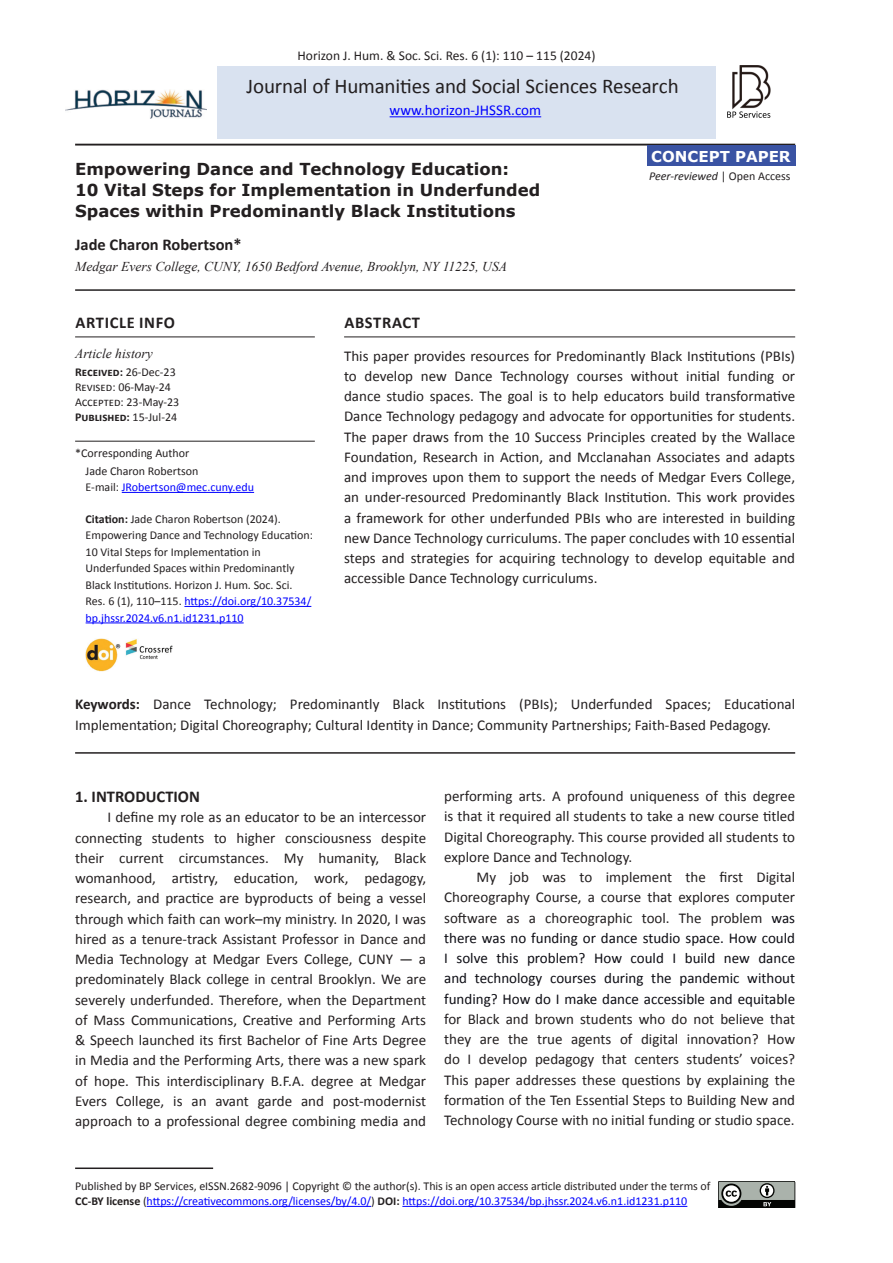
<style>
.page{position:relative;width:893px;height:1263px;background:#fff}
.page>*{position:absolute;margin:0;border:0;box-sizing:border-box;transform-origin:0 0}
.t1{font:21px "Calibri";letter-spacing:-.01em;color:#231f20}
.AT{font:700 16.5px/21px "Verdana";color:#231f20}
.AU{font:700 16.5px "Calibri";color:#231f20}
.ATInfoH{font:700 16.5px "Calibri";letter-spacing:.04em;color:#231f20}
.ABSH{font:700 16.5px "Calibri";letter-spacing:.04em;color:#231f20}
.TX{font:15px/20.2px "Calibri";color:#231f20;text-align:justify}
.ABS{font:15px/20.2px "Calibri";color:#231f20;text-align:justify}
.KW{font:15px/20.2px "Calibri";color:#231f20}
.t2{font:15px "Calibri";color:#00f}
.t3{font:700 15px "Verdana";color:#fff}
.AFF1{font:italic 13.5px "Times New Roman";color:#231f20}
.t4{font:13.5px "Calibri";color:#231f20}
.ATTim{font:italic 13.5px "Times New Roman";color:#231f20}
.ATDetText{font:12px/16.5px "Calibri";color:#231f20}
.ATDetText-2{font:700 12px "Calibri";color:#231f20}
.ATDetText-3{font:12px "Calibri";color:#00f}
.t5{font:italic 12px "Calibri";color:#231f20}
.corresH{font:12px "Calibri";color:#231f20}
.s1{font-style:normal}
.s2{font-weight:400}
.s3{color:#231f20}
.s4{font-weight:700}
.s5{color:#00f}
.s6{color:#0d0d14}
</style>
<div class="page">
<img style="left:65px;top:90px;width:141px;height:29px">
<img style="left:728px;top:66px;width:43px;height:51px">
<hr style="left:75px;top:144px;width:720px;height:2px;background:#231f20">
<hr style="left:75px;top:1167px;width:138px;height:2px;background:#231f20">
<hr style="left:147px;top:1206px;width:224px;height:1px;background:#00f">
<hr style="left:402px;top:1206px;width:285px;height:1px;background:#00f">
<div style="left:647px;top:146px;width:148px;height:20px;background:#3a53a3"></div>
<div style="left:217px;top:66px;width:499px;height:72px;background:#d9e2f0"></div>
<hr style="left:390px;top:116px;width:151px;height:1px;background:#00f">
<hr style="left:75px;top:289px;width:720px;height:2px;background:#231f20">
<hr style="left:75px;top:336px;width:240px;height:1px;background:#231f20">
<hr style="left:75px;top:441px;width:240px;height:1px;background:#231f20">
<hr style="left:122px;top:492px;width:132px;height:1px;background:#00f">
<hr style="left:184px;top:606px;width:127px;height:1px;background:#00f">
<hr style="left:86px;top:622px;width:158px;height:1px;background:#00f">
<img style="left:86px;top:639px;width:86px;height:33px">
<svg style="left:718px;top:1181px;width:78px;height:27px;background:#747874"></svg>
<hr style="left:344px;top:336px;width:451px;height:1px;background:#231f20">
<hr style="left:75px;top:752px;width:720px;height:2px;background:#231f20">
<p class="t4" style="left:298px;top:47px;width:299px">Horizon J. Hum. &amp; Soc. Sci. Res. 6 (1): 110 – 115 (2024)</p>
<p class="t1" style="left:247px;top:73px;width:434px">Journal of Humanities and Social Sciences Research</p>
<p class="t2" style="left:390px;top:101px;width:153px">www.horizon-JHSSR.com</p>
<p class="AT" style="left:75px;top:158px;width:467px">Empowering Dance and Technology Education:<br>10 Vital Steps for Implementation in Underfunded<br>Spaces within Predominantly Black Institutions</p>
<p class="AU" style="left:75px;top:234px;width:168px">Jade Charon Robertson*</p>
<p class="AFF1" style="left:75px;top:257px;width:433px">Medgar Evers College, CUNY, 1650 Bedford Avenue, Brooklyn, NY 11225, USA</p>
<p class="t3" style="left:651px;top:146px;width:141px">CONCEPT PAPER</p>
<p class="t5" style="left:649px;top:167px;width:143px">Peer-reviewed <span class="s1">| Open Access</span></p>
<p class="ATInfoH" style="left:75px;top:312px;width:101px">ARTICLE INFO</p>
<p class="ATTim" style="left:75px;top:344px;width:79px">Article history</p>
<p class="ATDetText-2" style="left:75px;top:365px;width:102px">Received: <span class="s2">26-Dec-23</span></p>
<p class="ATDetText" style="left:75px;top:379px;width:97px">Revised: 06-May-24</p>
<p class="ATDetText" style="left:75px;top:394px;width:106px">Accepted: 23-May-23</p>
<p class="ATDetText-2" style="left:75px;top:410px;width:104px">Published: <span class="s2">15-Jul-24</span></p>
<p class="corresH" style="left:75px;top:445px;width:116px">*Corresponding Author</p>
<p class="ATDetText" style="left:86px;top:462px;width:114px">Jade Charon Robertson</p>
<p class="ATDetText-3" style="left:86px;top:479px;width:170px"><span class="s3">E-mail:</span> JRobertson@mec.cuny.edu</p>
<p class="ATDetText" style="left:86px;top:510px;width:229px"><span class="s4">Citation:</span> Jade Charon Robertson (2024).<br>Empowering Dance and Technology Education:<br>10 Vital Steps for Implementation in Underfunded Spaces within Predominantly Black Institutions. Horizon J. Hum. Soc. Sci.<br>Res. 6 (1), 110–115. <span class="s5">https://doi.org/10.37534/ bp.jhssr.2024.v6.n1.id1231.p110</span></p>
<p class="ABSH" style="left:344px;top:312px;width:77px">ABSTRACT</p>
<p class="ABS" style="left:344px;top:345px;width:453px">This paper provides resources for Predominantly Black Institutions (PBIs) to develop new Dance Technology courses without initial funding or dance studio spaces. The goal is to help educators build transformative Dance Technology pedagogy and advocate for opportunities for students.<br>The paper draws from the 10 Success Principles created by the Wallace Foundation, Research in Action, and Mcclanahan Associates and adapts and improves upon them to support the needs of Medgar Evers College, an under-resourced Predominantly Black Institution. This work provides a framework for other underfunded PBIs who are interested in building new Dance Technology curriculums. The paper concludes with 10 essential steps and strategies for acquiring technology to develop equitable and accessible Dance Technology curriculums.</p>
<p class="KW" style="left:75px;top:694px;width:721px"><span class="s4">Keywords:</span> Dance Technology; Predominantly Black Institutions (PBIs); Underfunded Spaces; Educational<br>Implementation; Digital Choreography; Cultural Identity in Dance; Community Partnerships; Faith-Based Pedagogy.</p>
<h1 class="AU" style="left:75px;top:786px;width:126px">1. INTRODUCTION</h1>
<p class="TX" style="left:75px;top:807px;width:353px;text-indent:32px">I define my role as an educator to be an intercessor connecting students to higher consciousness despite their current circumstances. My humanity, Black womanhood, artistry, education, work, pedagogy, research, and practice are byproducts of being a vessel through which faith can work–my ministry. In 2020, I was hired as a tenure-track Assistant Professor in Dance and Media Technology at Medgar Evers College, CUNY — a predominately Black college in central Brooklyn. We are severely underfunded. Therefore, when the Department of Mass Communications, Creative and Performing Arts &amp; Speech launched its first Bachelor of Fine Arts Degree in Media and the Performing Arts, there was a new spark of hope. This interdisciplinary B.F.A. degree at Medgar Evers College, is an avant garde and post-modernist approach to a professional degree combining media and</p>
<p class="TX" style="left:444px;top:786px;width:353px">performing arts. A profound uniqueness of this degree is that it required all students to take a new course titled Digital Choreography. This course provided all students to explore Dance and Technology.</p>
<p class="TX" style="left:444px;top:867px;width:353px;text-indent:32px">My job was to implement the first Digital Choreography Course, a course that explores computer software as a choreographic tool. The problem <span class="s6">was there was no funding or dance studio space. How could I solve this problem? How could I build new dance and technology courses during the pandemic without funding? How do I make dance accessible and equitable </span>for Black and brown students who do not believe that they are the true agents of digital innovation? How do I develop pedagogy that centers students’ voices?<br>This paper addresses these questions by explaining the formation of the Ten Essential Steps to Building New and Technology Course with no initial funding or studio space.</p>
<p class="ATDetText" style="left:75px;top:1178px;width:637px;line-height:15px">Published by BP Services, eISSN.2682-9096 | Copyright © the author(s). This is an open access article distributed under the terms of<br><span class="s4">CC-BY license</span> (<span class="s5">https://creativecommons.org/licenses/by/4.0/</span>) <span class="s4">DOI:</span> <span class="s5">https://doi.org/10.37534/bp.jhssr.2024.v6.n1.id1231.p110</span></p>
</div>
